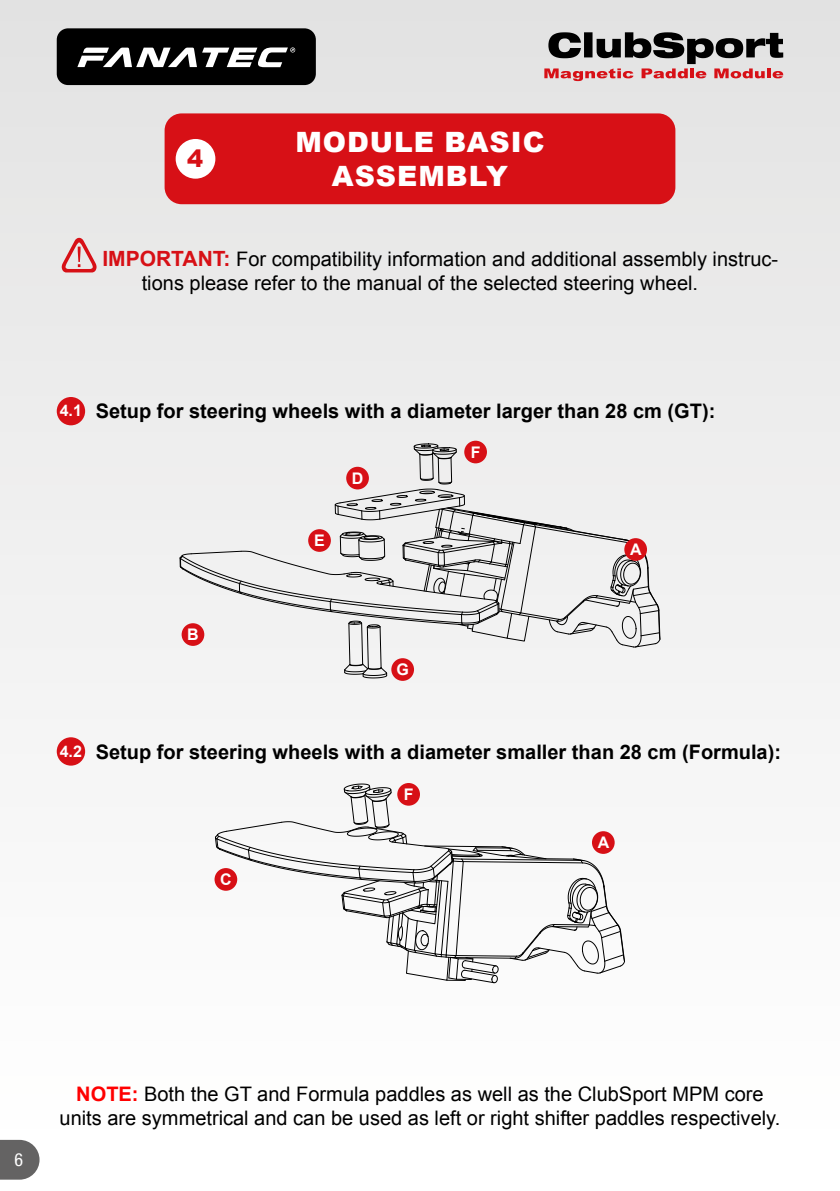
<style>
.page{position:relative;width:840px;height:1191px;background:#fff}
.page>*{position:absolute;margin:0;border:0;box-sizing:border-box;transform-origin:0 0}
.t1{font:900 28px/33.6px "Arial";letter-spacing:.035em;color:#fff;text-align:center}
.t2{font:900 24px "Arial";color:#d71016}
.t3{font:20px/24px "Arial";color:#000;text-align:center}
.t4{font:700 20px "Arial";color:#000}
.t5{font:condensed 18px "Helvetica Neue LT Std";color:#fff}
.t6{font:700 16px "Arial";color:#fff}
.s1{font-weight:700;font-size:21px;color:#d71016}
.s2{font-weight:700;color:#f00}
</style>
<div class="page">
<div style="left:0;top:0;width:839px;height:1191px;background:linear-gradient(to bottom,#e2e2e2,#fff)"></div>
<svg style="left:839px;top:0;width:1px;height:719px"></svg>
<svg style="left:544px;top:32px;width:238px;height:49px;background:#9e898a"></svg>
<svg style="left:0;top:1139px;width:39px;height:40px;background:#757474"></svg>
<div style="left:57px;top:28px;width:259px;height:57px;background:#000;border-radius:11px"></div>
<svg style="left:77px;top:47px;width:218px;height:20px"></svg>
<div style="left:164px;top:113px;width:511px;height:91px;background:#d71016;border-radius:17px"></div>
<div style="left:175px;top:139px;width:40px;height:40px;background:#fff;border-radius:50%"></div>
<svg style="left:179px;top:443px;width:481px;height:235px"></svg>
<svg style="left:215px;top:783px;width:409px;height:200px"></svg>
<div style="left:591px;top:831px;width:23px;height:23px;background:#d71016;border-radius:50%"></div>
<div style="left:624px;top:538px;width:22px;height:23px;background:#d71016;border-radius:50%"></div>
<div style="left:181px;top:623px;width:23px;height:23px;background:#d71016;border-radius:50%"></div>
<div style="left:214px;top:868px;width:23px;height:22px;background:#d71016;border-radius:50%"></div>
<div style="left:346px;top:467px;width:23px;height:22px;background:#d71016;border-radius:50%"></div>
<div style="left:308px;top:529px;width:23px;height:23px;background:#d71016;border-radius:50%"></div>
<div style="left:397px;top:783px;width:23px;height:22px;background:#d71016;border-radius:50%"></div>
<div style="left:464px;top:441px;width:22px;height:22px;background:#d71016;border-radius:50%"></div>
<div style="left:391px;top:658px;width:23px;height:23px;background:#d71016;border-radius:50%"></div>
<svg style="left:62px;top:238px;width:34px;height:34px"></svg>
<div style="left:57px;top:737px;width:28px;height:28px;background:#d71016;border-radius:50%"></div>
<div style="left:57px;top:397px;width:28px;height:28px;background:#d71016;border-radius:50%"></div>
<p class="t2" style="left:187px;top:141px;width:18px">4</p>
<h1 class="t1" style="left:295px;top:124px;width:250px">MODULE BASIC<br>ASSEMBLY</h1>
<p class="t3" style="left:142px;top:247px;width:637px;text-align:left;text-indent:-39px"><span class="s1">IMPORTANT:</span> For compatibility information and additional assembly instruc&shy;tions please refer to the manual of the selected steering wheel.</p>
<p class="t6" style="left:60px;top:399px;width:24px">4.1</p>
<p class="t4" style="left:96px;top:397px;width:621px">Setup for steering wheels with a diameter larger than 28 cm (GT):</p>
<p class="t6" style="left:351px;top:467px;width:13px">D</p>
<p class="t6" style="left:470px;top:441px;width:11px">F</p>
<p class="t6" style="left:314px;top:529px;width:12px">E</p>
<p class="t6" style="left:629px;top:538px;width:13px">A</p>
<p class="t6" style="left:187px;top:623px;width:13px">B</p>
<p class="t6" style="left:396px;top:658px;width:14px">G</p>
<p class="t6" style="left:60px;top:739px;width:24px">4.2</p>
<p class="t4" style="left:96px;top:738px;width:686px">Setup for steering wheels with a diameter smaller than 28 cm (Formula):</p>
<p class="t6" style="left:220px;top:868px;width:13px">C</p>
<p class="t6" style="left:403px;top:783px;width:11px">F</p>
<p class="t6" style="left:597px;top:831px;width:13px">A</p>
<p class="t5" style="left:14px;top:1149px;width:10px">6</p>
<p class="t3" style="left:60px;top:1081px;width:721px"><span class="s2">NOTE:</span> Both the GT and Formula paddles as well as the ClubSport MPM core units are symmetrical and can be used as left or right shifter paddles respectively.</p>
</div>
